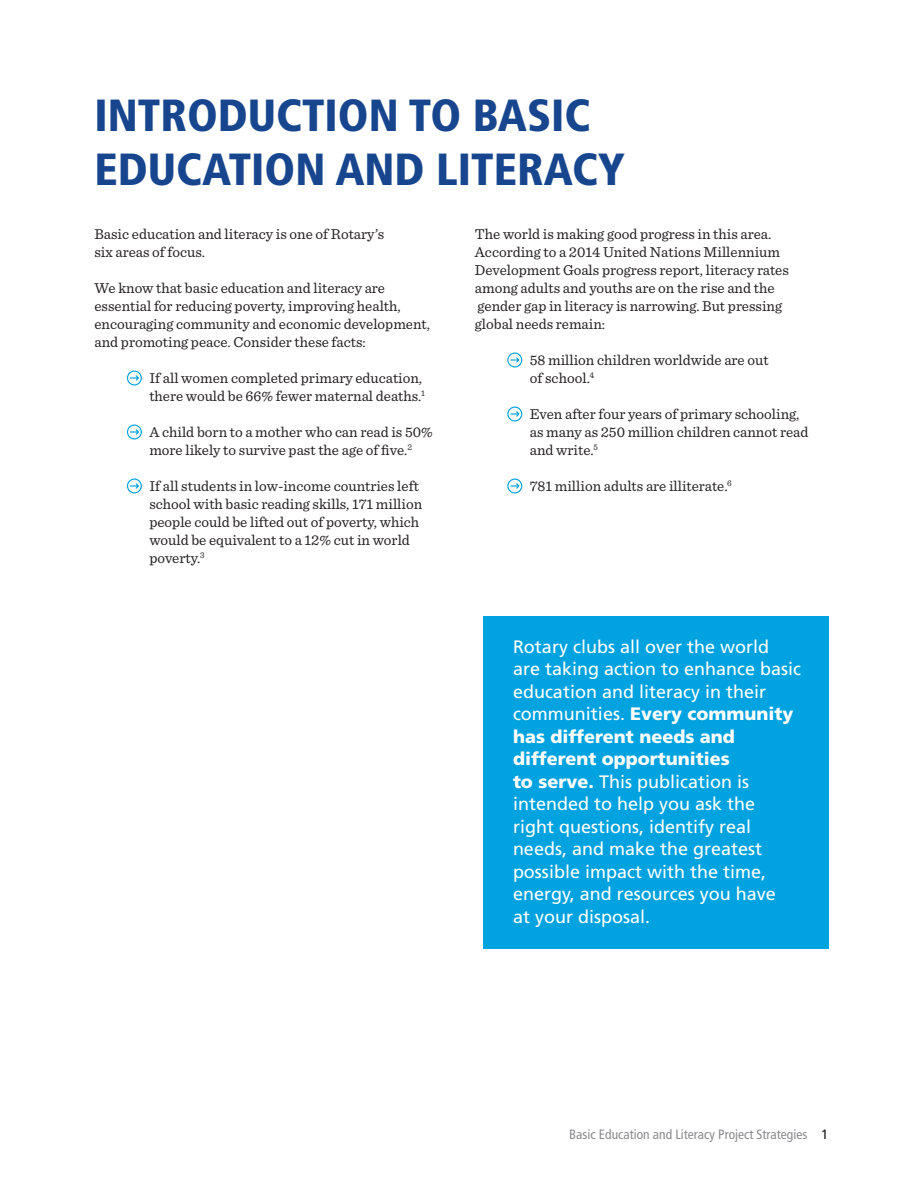
<style>
.page{position:relative;width:918px;height:1188px;background:#fff}
.page>*{position:absolute;margin:0;border:0;box-sizing:border-box;transform-origin:0 0}
.t1{font:900 condensed 45px/54px "Frutiger LT Std";color:#17468e}
.t2{font:18px/22.5px "Frutiger LT Std";color:#fff}
.t3{font:15px/18px "Sentinel";color:#231f20}
.t4{font:condensed 13.5px "Frutiger LT Std";color:#8b8a8e}
.s1{font-weight:900}
.s2{font-stretch:normal;color:#231f20}
</style>
<div class="page">
<div style="left:483px;top:616px;width:345px;height:333px;background:#00a2e0"></div>
<svg style="left:127px;top:370px;width:15px;height:16px"></svg>
<svg style="left:127px;top:424px;width:15px;height:16px"></svg>
<svg style="left:127px;top:478px;width:15px;height:16px"></svg>
<svg style="left:507px;top:352px;width:15px;height:16px"></svg>
<svg style="left:507px;top:406px;width:15px;height:16px"></svg>
<svg style="left:507px;top:478px;width:15px;height:16px"></svg>
<h1 class="t1" style="left:94px;top:88px;width:532px">INTRODUCTION TO BASIC<br>EDUCATION AND LITERACY</h1>
<p class="t3" style="left:94px;top:224px;width:291px">Basic education and literacy is one of Rotary’s six areas of focus.</p>
<p class="t3" style="left:94px;top:278px;width:337px">We know that basic education and literacy are essential for reducing poverty, improving health, encouraging community and economic development, and promoting peace. Consider these facts:</p>
<p class="t3" style="left:149px;top:368px;width:277px">If all women completed primary education, there would be 66% fewer maternal deaths.<sup>1</sup></p>
<p class="t3" style="left:149px;top:422px;width:285px">A child born to a mother who can read is 50% more likely to survive past the age of five.<sup>2</sup></p>
<p class="t3" style="left:149px;top:476px;width:274px">If all students in low-income countries left school with basic reading skills, 171 million people could be lifted out of poverty, which would be equivalent to a 12% cut in world poverty.<sup>3</sup></p>
<p class="t3" style="left:475px;top:224px;width:316px">The world is making good progress in this area.<br>According to a 2014 United Nations Millennium Development Goals progress report, literacy rates among adults and youths are on the rise and the gender gap in literacy is narrowing. But pressing global needs remain:</p>
<p class="t3" style="left:530px;top:350px;width:240px">58 million children worldwide are out of school.<sup>4</sup></p>
<p class="t3" style="left:530px;top:404px;width:280px">Even after four years of primary schooling, as many as 250 million children cannot read and write.<sup>5</sup></p>
<p class="t3" style="left:530px;top:476px;width:204px">781 million adults are illiterate.<sup>6</sup></p>
<p class="t2" style="left:513px;top:635px;width:290px">Rotary clubs all over the world<br>are taking action to enhance basic education and literacy in their communities. <span class="s1">Every community has different needs and different opportunities<br>to serve.</span> This publication is intended to help you ask the<br>right questions, identify real needs, and make the greatest possible impact with the time, energy, and resources you have<br>at your disposal.</p>
<p class="t4" style="left:569px;top:1126px;width:261px">Basic Education and Literacy Project Strategies <span class="s2">1</span></p>
</div>
